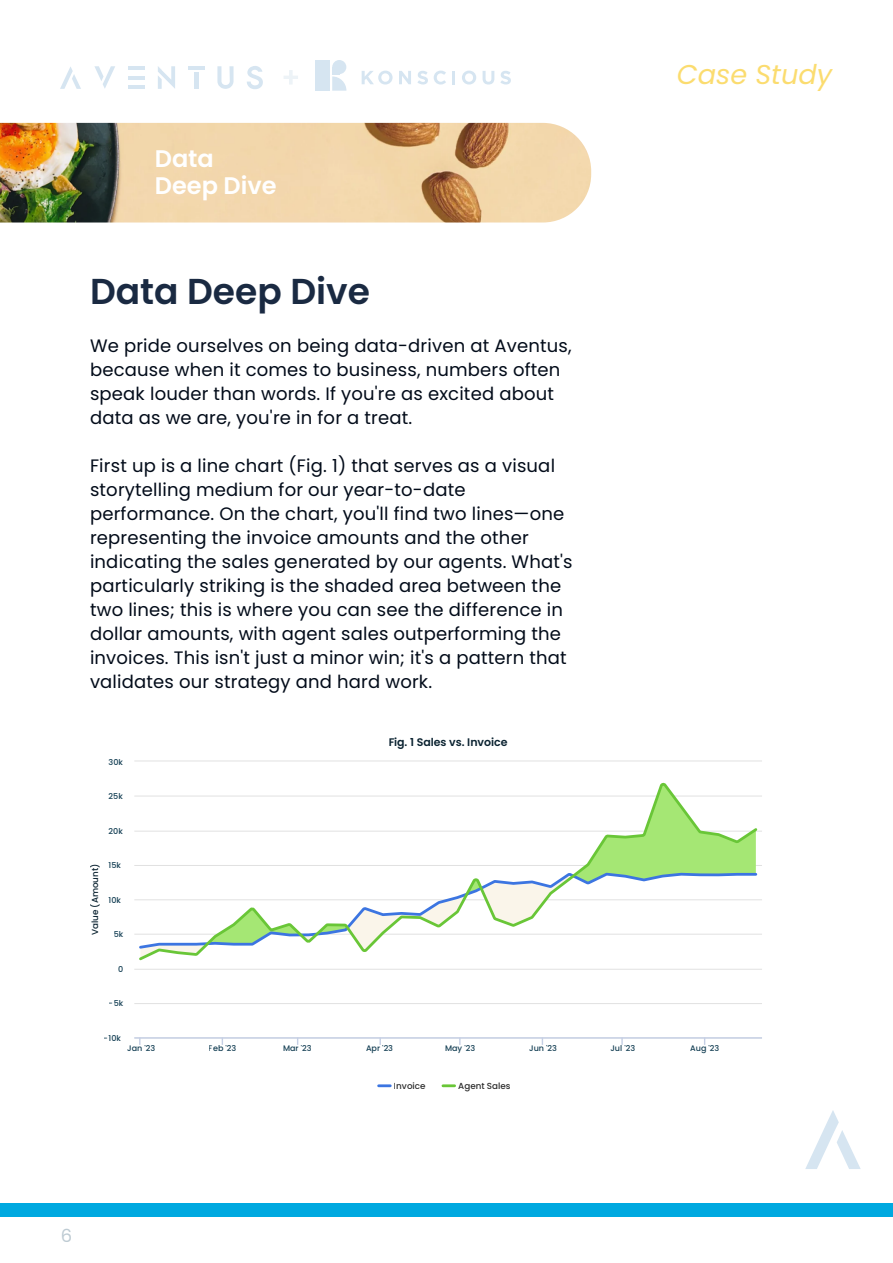
<style>
.page{position:relative;width:893px;height:1263px;background:#fff}
.page>*{position:absolute;margin:0;border:0;box-sizing:border-box;transform-origin:0 0}
.t1{font:600 36px "Poppins";color:#1a2a42}
.t2{font:italic 27.15px "Poppins";color:#fbdc6f}
.t3{font:600 24px/27px "Poppins";color:#fff}
.t4{font:18px/24px "Poppins";letter-spacing:.01em;color:#020b19}
.t5{font:18px "Poppins";color:#becbd3}
.t6{font:600 10.95px "Poppins";color:#0b2331}
.t7{font:500 8.7px "Poppins";color:#2d2d2d}
.t8{font:500 8.7px "Poppins";color:#0b2331}
.t9{font:500 8.1px "Poppins";color:#143f54}
</style>
<div class="page">
<hr style="left:134px;top:1003px;width:628px;height:1px;background:#e1e1e1">
<hr style="left:134px;top:969px;width:628px;height:1px;background:#e1e1e1">
<hr style="left:134px;top:934px;width:628px;height:1px;background:#e1e1e1">
<hr style="left:134px;top:899px;width:628px;height:1px;background:#e1e1e1">
<hr style="left:134px;top:865px;width:628px;height:1px;background:#e1e1e1">
<hr style="left:134px;top:831px;width:628px;height:1px;background:#e1e1e1">
<hr style="left:134px;top:796px;width:628px;height:1px;background:#e1e1e1">
<hr style="left:134px;top:761px;width:628px;height:1px;background:#e1e1e1">
<svg style="left:379px;top:1084px;width:11px;height:3px"></svg>
<svg style="left:443px;top:1084px;width:12px;height:3px"></svg>
<svg style="left:379px;top:1039px;width:2px;height:6px"></svg>
<svg style="left:459px;top:1039px;width:2px;height:6px"></svg>
<svg style="left:621px;top:1039px;width:2px;height:6px"></svg>
<hr style="left:134px;top:1037px;width:628px;height:2px;background:#c5cfe5">
<svg style="left:137px;top:782px;width:623px;height:179px"></svg>
<div style="left:316px;top:60px;width:14px;height:31px;background:#d6e5f1"></div>
<svg style="left:332px;top:76px;width:14px;height:15px"></svg>
<div style="left:332px;top:60px;width:14px;height:14px;background:#d6e5f1;border-radius:50%"></div>
<div style="left:332px;top:67px;width:7px;height:7px;background:#d6e5f1"></div>
<svg style="left:362px;top:71px;width:31px;height:14px"></svg>
<svg style="left:399px;top:71px;width:12px;height:13px"></svg>
<svg style="left:417px;top:71px;width:11px;height:14px"></svg>
<svg style="left:434px;top:71px;width:12px;height:14px"></svg>
<svg style="left:452px;top:71px;width:3px;height:13px"></svg>
<svg style="left:462px;top:71px;width:14px;height:14px"></svg>
<svg style="left:483px;top:71px;width:11px;height:14px"></svg>
<svg style="left:500px;top:71px;width:11px;height:14px"></svg>
<hr style="left:128px;top:66px;width:17px;height:4px;background:#d6e5f1">
<hr style="left:128px;top:85px;width:17px;height:4px;background:#d6e5f1">
<hr style="left:128px;top:76px;width:17px;height:3px;background:#d6e5f1">
<hr style="left:194px;top:72px;width:4px;height:17px;background:#d6e5f1">
<hr style="left:188px;top:66px;width:16px;height:4px;background:#d6e5f1">
<svg style="left:217px;top:66px;width:17px;height:23px"></svg>
<svg style="left:60px;top:67px;width:21px;height:22px"></svg>
<svg style="left:94px;top:66px;width:21px;height:23px"></svg>
<svg style="left:158px;top:66px;width:17px;height:23px"></svg>
<svg style="left:247px;top:66px;width:16px;height:23px"></svg>
<svg style="left:284px;top:70px;width:14px;height:14px"></svg>
<svg style="left:805px;top:1110px;width:56px;height:59px"></svg>
<div style="left:0;top:1203px;width:893px;height:14px;background:#00a9e0"></div>
<img style="left:0;top:123px;width:591px;height:99px">
<h3 class="t3" style="left:155px;top:145px;width:123px">Data<br>Deep Dive</h3>
<h1 class="t1" style="left:90px;top:271px;width:281px">Data Deep Dive</h1>
<p class="t4" style="left:90px;top:334px;width:483px">We pride ourselves on being data-driven at Aventus, because when it comes to business, numbers often speak louder than words. If you're as excited about data as we are, you're in for a treat.</p>
<p class="t4" style="left:90px;top:454px;width:484px">First up is a line chart (Fig. 1) that serves as a visual storytelling medium for our year-to-date performance. On the chart, you'll find two lines—one representing the invoice amounts and the other indicating the sales generated by our agents. What's particularly striking is the shaded area between the two lines; this is where you can see the difference in dollar amounts, with agent sales outperforming the invoices. This isn't just a minor win; it's a pattern that validates our strategy and hard work.</p>
<p class="t9" style="left:109px;top:757px;width:16px">30k</p>
<p class="t9" style="left:109px;top:792px;width:16px">25k</p>
<p class="t9" style="left:109px;top:826px;width:16px">20k</p>
<p class="t8" style="left:90px;top:935px;width:73px;rotate:-90deg">Value (Amount)</p>
<p class="t9" style="left:109px;top:860px;width:14px">15k</p>
<p class="t9" style="left:109px;top:895px;width:14px">10k</p>
<p class="t9" style="left:114px;top:930px;width:11px">5k</p>
<p class="t9" style="left:118px;top:964px;width:7px">0</p>
<p class="t9" style="left:109px;top:998px;width:16px">-5k</p>
<p class="t9" style="left:104px;top:1034px;width:19px">-10k</p>
<p class="t6" style="left:388px;top:736px;width:121px">Fig. 1 Sales vs. Invoice</p>
<h2 class="t2" style="left:677px;top:59px;width:157px">Case Study</h2>
<p class="t9" style="left:127px;top:1044px;width:30px">Jan '23</p>
<p class="t9" style="left:209px;top:1044px;width:29px">Feb '23</p>
<p class="t9" style="left:283px;top:1044px;width:30px">Mar '23</p>
<p class="t9" style="left:366px;top:1044px;width:29px">Apr '23</p>
<p class="t9" style="left:445px;top:1044px;width:32px">May '23</p>
<p class="t9" style="left:529px;top:1044px;width:29px">Jun '23</p>
<p class="t9" style="left:610px;top:1044px;width:26px">Jul '23</p>
<p class="t9" style="left:690px;top:1044px;width:31px">Aug '23</p>
<p class="t7" style="left:394px;top:1080px;width:33px">Invoice</p>
<p class="t7" style="left:458px;top:1080px;width:54px">Agent Sales</p>
<p class="t5" style="left:61px;top:1225px;width:13px">6</p>
</div>
